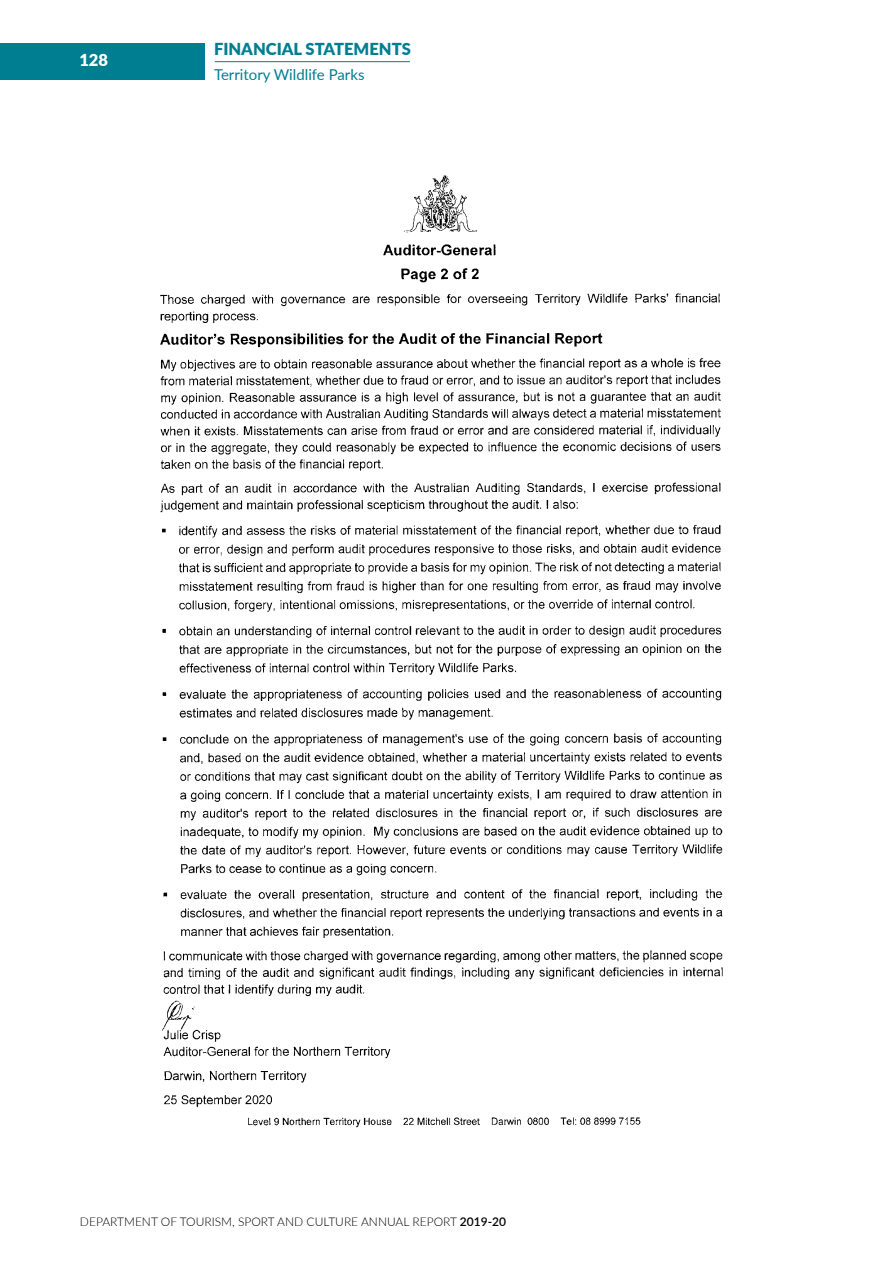
<style>
.page{position:relative;width:893px;height:1263px;background:#fff}
.page>*{position:absolute;margin:0;border:0;box-sizing:border-box;transform-origin:0 0}
.t1{font:900 16.5px "Lato";color:#007e91}
.t2{font:900 16.5px "Lato";color:#fff}
.t3{font:15px "Lato";color:#007e91}
.t4{font:300 12px "Lato";color:#000}
.s1{font-weight:600}
</style>
<div class="page">
<img style="left:160px;top:175px;width:563px;height:953px">
<div style="left:0;top:43px;width:205px;height:37px;background:#007e91"></div>
<hr style="left:215px;top:61px;width:195px;height:1px;background:#007e91">
<h1 class="t2" style="left:79px;top:48px;width:30px">128</h1>
<h1 class="t1" style="left:214px;top:37px;width:198px">FINANCIAL STATEMENTS</h1>
<p class="t3" style="left:214px;top:64px;width:152px">Territory Wildlife Parks</p>
<p class="t4" style="left:80px;top:1213px;width:428px">DEPARTMENT OF TOURISM, SPORT AND CULTURE ANNUAL REPORT <span class="s1">2019-20</span></p>
</div>
